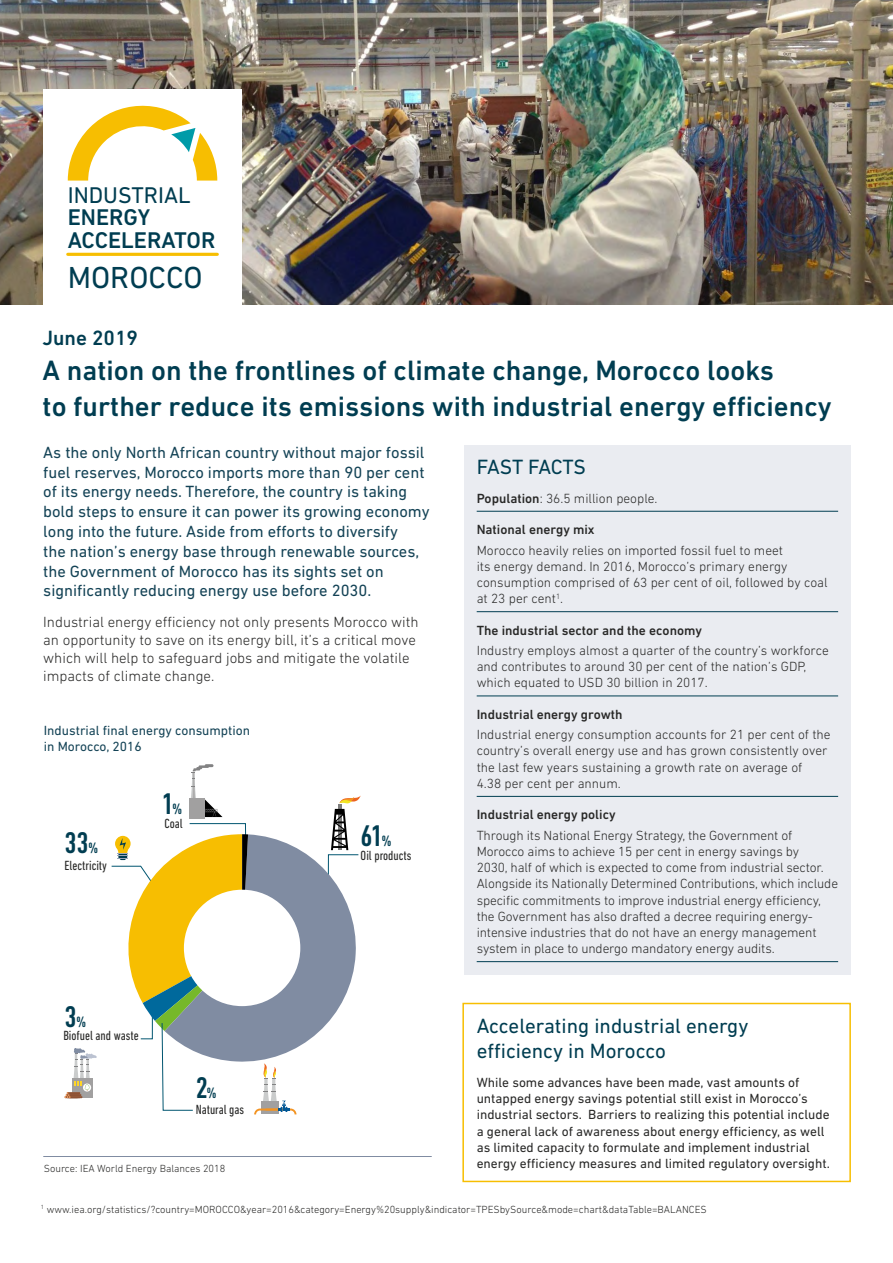
<style>
.page{position:relative;width:893px;height:1263px;background:#fff}
.page>*{position:absolute;margin:0;border:0;box-sizing:border-box;transform-origin:0 0}
.t1{font:30.9px "DIN Next LT Pro";color:#003d51}
.t2{font:500 condensed 30.45px "DIN Next LT Pro";color:#003d51}
.t3{font:500 28.5px/36px "DIN Next LT Pro";color:#003d51}
.t4{font:500 23.1px/22.4px "DIN Next LT Pro";color:#003d51}
.t5{font:23.1px "DIN Next LT Pro";color:#003d51}
.t6{font:21px/25.2px "DIN Next LT Pro";color:#003d51}
.t7{font:21px "DIN Next LT Pro";letter-spacing:-.02em;color:#003d51}
.t8{font:500 21px "DIN Next LT Pro";color:#003d51}
.t9{font:16.5px/19.8px "DIN Next LT Pro";color:#144356}
.t10{font:300 15px/18px "DIN Next LT Pro";color:#282827}
.t11{font:300 13.5px/16.2px "DIN Next LT Pro";letter-spacing:-.005em;color:#282827}
.t12{font:13.5px/16.2px "DIN Next LT Pro";color:#282827}
.t13{font:500 13.5px "DIN Next LT Pro";color:#282827}
.t14{font:condensed 13.5px "DIN Next LT Pro";color:#282827}
.t15{font:13.5px/16.2px "DIN Next LT Pro";color:#144356}
.t16{font:300 10.5px "DIN Next LT Pro";color:#282827}
.s1{font-size:15.15px}
.s2{font-weight:500}
</style>
<div class="page">
<img style="left:0;top:0;width:893px;height:304px">
<div style="left:43px;top:89px;width:199px;height:222px;background:#fff"></div>
<svg style="left:68px;top:105px;width:149px;height:76px"></svg>
<hr style="left:68px;top:253px;width:149px;height:3px;background:#f7be01">
<hr style="left:43px;top:1156px;width:389px;height:1px;background:#808ca2">
<svg style="left:65px;top:1048px;width:32px;height:51px"></svg>
<svg style="left:111px;top:764px;width:250px;height:350px"></svg>
<div style="left:464px;top:445px;width:387px;height:530px;background:#eaecf1"></div>
<hr style="left:477px;top:511px;width:361px;height:1px;background:#003d51">
<hr style="left:477px;top:611px;width:361px;height:1px;background:#003d51">
<hr style="left:477px;top:695px;width:361px;height:1px;background:#003d51">
<hr style="left:477px;top:796px;width:361px;height:1px;background:#003d51">
<hr style="left:477px;top:961px;width:361px;height:1px;background:#003d51">
<div style="left:462px;top:1003px;width:389px;height:179px;border:2px solid #f7be01"></div>
<h3 class="t5" style="left:68px;top:182px;width:124px">INDUSTRIAL</h3>
<h3 class="t4" style="left:68px;top:206px;width:149px">ENERGY<br>ACCELERATOR</h3>
<h1 class="t1" style="left:68px;top:259px;width:136px">MOROCCO</h1>
<h3 class="t8" style="left:43px;top:326px;width:97px">June 2019</h3>
<h3 class="t3" style="left:43px;top:352px;width:791px">A nation on the frontlines of climate change, Morocco looks<br>to further reduce its emissions with industrial energy efficiency</h3>
<p class="t9" style="left:43px;top:442px;width:388px">As the only North African country without major fossil fuel reserves, Morocco imports more than 90 per cent of its energy needs. Therefore, the country is taking bold steps to ensure it can power its growing economy long into the future. Aside from efforts to diversify<br>the nation’s energy base through renewable sources, the Government of Morocco has its sights set on significantly reducing energy use before 2030.</p>
<p class="t10" style="left:43px;top:613px;width:377px">Industrial energy efficiency not only presents Morocco with an opportunity to save on its energy bill, it’s a critical move which will help to safeguard jobs and mitigate the volatile impacts of climate change.</p>
<p class="t15" style="left:44px;top:722px;width:208px">Industrial final energy consumption in Morocco, 2016</p>
<h2 class="t2" style="left:162px;top:786px;width:22px">1<span class="s1">%</span></h2>
<h2 class="t2" style="left:65px;top:826px;width:35px">33<span class="s1">%</span></h2>
<p class="t14" style="left:65px;top:857px;width:44px">Electricity</p>
<p class="t14" style="left:165px;top:816px;width:20px">Coal</p>
<h2 class="t2" style="left:65px;top:999px;width:23px">3<span class="s1">%</span></h2>
<p class="t14" style="left:63px;top:1028px;width:77px">Biofuel and waste</p>
<h2 class="t2" style="left:196px;top:1071px;width:23px">2<span class="s1">%</span></h2>
<p class="t14" style="left:196px;top:1102px;width:50px">Natural gas</p>
<p class="t16" style="left:44px;top:1162px;width:183px">Source: IEA World Energy Balances 2018</p>
<h2 class="t2" style="left:361px;top:818px;width:32px">61<span class="s1">%</span></h2>
<p class="t14" style="left:361px;top:848px;width:52px">Oil products</p>
<h3 class="t7" style="left:477px;top:455px;width:111px">FAST FACTS</h3>
<p class="t11" style="left:477px;top:490px;width:182px"><span class="s2">Population</span>: 36.5 million people.</p>
<p class="t13" style="left:477px;top:522px;width:119px">National energy mix</p>
<p class="t11" style="left:477px;top:542px;width:352px">Morocco heavily relies on imported fossil fuel to meet<br>its energy demand. In 2016, Morocco’s primary energy consumption comprised of 63 per cent of oil, followed by coal at 23 per cent<sup>1</sup>.</p>
<p class="t13" style="left:477px;top:622px;width:227px">The industrial sector and the economy</p>
<p class="t11" style="left:477px;top:642px;width:354px">Industry employs almost a quarter of the country’s workforce and contributes to around 30 per cent of the nation’s GDP, which equated to USD 30 billion in 2017.</p>
<p class="t13" style="left:477px;top:706px;width:147px">Industrial energy growth</p>
<p class="t11" style="left:477px;top:726px;width:355px">Industrial energy consumption accounts for 21 per cent of the country’s overall energy use and has grown consistently over the last few years sustaining a growth rate on average of<br>4.38 per cent per annum.</p>
<p class="t13" style="left:477px;top:807px;width:140px">Industrial energy policy</p>
<p class="t11" style="left:477px;top:827px;width:363px">Through its National Energy Strategy, the Government of Morocco aims to achieve 15 per cent in energy savings by<br>2030, half of which is expected to come from industrial sector.<br>Alongside its Nationally Determined Contributions, which include specific commitments to improve industrial energy efficiency, the Government has also drafted a decree requiring energy&shy;intensive industries that do not have an energy management system in place to undergo mandatory energy audits.</p>
<h3 class="t6" style="left:477px;top:1013px;width:273px">Accelerating industrial energy efficiency in Morocco</h3>
<p class="t12" style="left:477px;top:1074px;width:355px">While some advances have been made, vast amounts of untapped energy savings potential still exist in Morocco’s industrial sectors. Barriers to realizing this potential include a general lack of awareness about energy efficiency, as well as limited capacity to formulate and implement industrial energy efficiency measures and limited regulatory oversight.</p>
<p class="t16" style="left:41px;top:1203px;width:667px"><sup>1</sup> www.iea.org/statistics/?country=MOROCCO&amp;year=2016&amp;category=Energy%20supply&amp;indicator=TPESbySource&amp;mode=chart&amp;dataTable=BALANCES</p>
</div>
